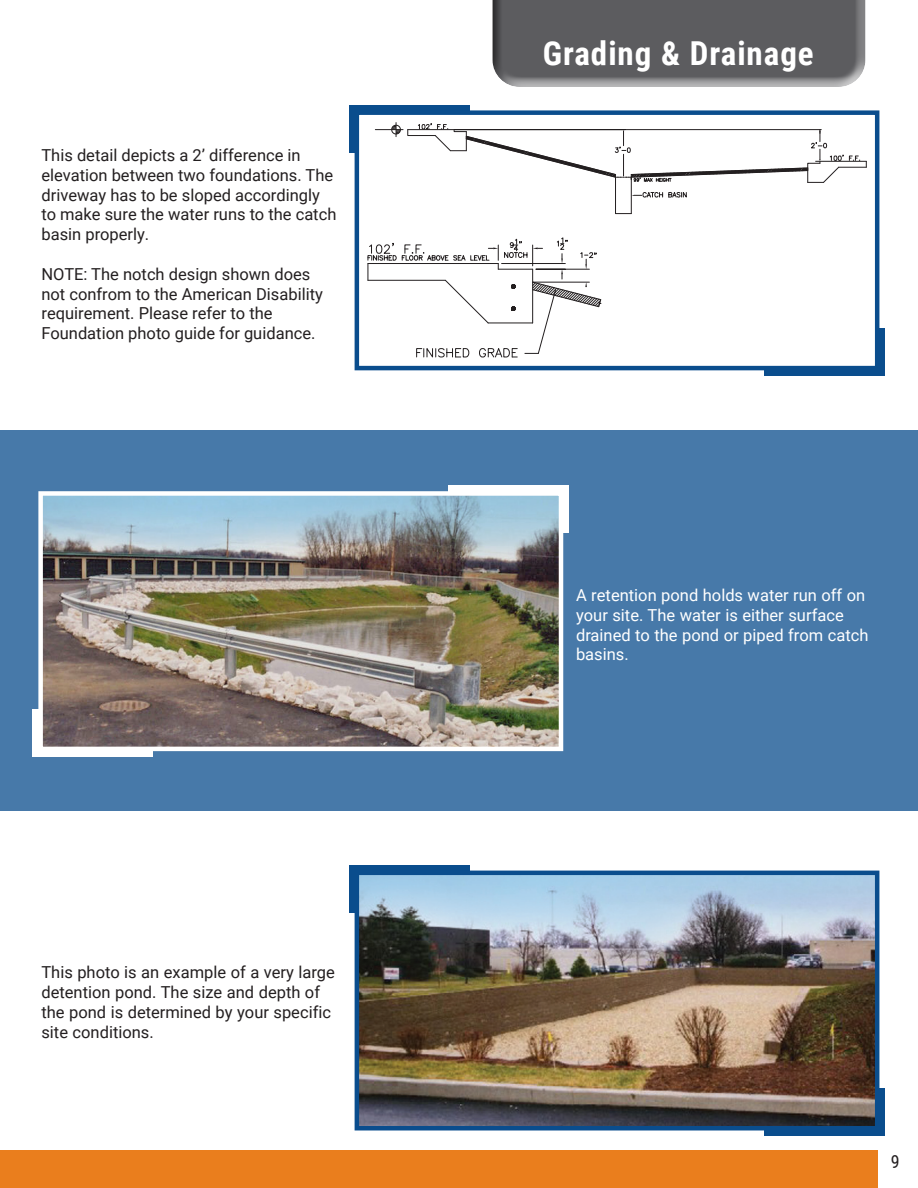
<style>
.page{position:relative;width:918px;height:1188px;background:#fff}
.page>*{position:absolute;margin:0;border:0;box-sizing:border-box;transform-origin:0 0}
.t1{font:700 33px "Roboto Condensed";letter-spacing:.03em;color:#fff}
.t2{font:18px "Roboto Condensed";color:#231f20}
.t3{font:16.5px/19.8px "Roboto";color:#231f20}
.t4{font:16.5px/19.8px "Roboto";color:#fff}
</style>
<div class="page">
<div style="left:0;top:431px;width:918px;height:380px;background:#4779a9"></div>
<div style="left:32px;top:709px;width:121px;height:48px;background:#fff"></div>
<div style="left:448px;top:485px;width:121px;height:48px;background:#fff"></div>
<img style="left:43px;top:496px;width:515px;height:250px">
<div style="left:38px;top:491px;width:525px;height:260px;border:4px solid #fff"></div>
<div style="left:490px;top:0;width:376px;height:90px;background:#fff;opacity:.75"></div>
<div style="left:490px;top:0;width:376px;height:79px;background:#231f20;opacity:.75"></div>
<div style="left:0;top:1151px;width:878px;height:37px;background:#ea7e1d"></div>
<div style="left:349px;top:865px;width:121px;height:48px;background:#0a4d8d"></div>
<div style="left:764px;top:1088px;width:121px;height:48px;background:#0a4d8d"></div>
<img style="left:360px;top:876px;width:514px;height:249px">
<div style="left:355px;top:871px;width:524px;height:259px;border:4px solid #0a4d8d"></div>
<div style="left:349px;top:105px;width:121px;height:48px;background:#0a4d8d"></div>
<div style="left:764px;top:328px;width:121px;height:48px;background:#0a4d8d"></div>
<div style="left:357px;top:113px;width:520px;height:255px;background:#fff"></div>
<svg style="left:367px;top:237px;width:235px;height:121px"></svg>
<hr style="left:615px;top:177px;width:1px;height:37px;background:#231f20">
<hr style="left:631px;top:177px;width:1px;height:37px;background:#231f20">
<svg style="left:616px;top:213px;width:15px;height:1px"></svg>
<svg style="left:631px;top:190px;width:56px;height:10px"></svg>
<svg style="left:375px;top:123px;width:492px;height:60px"></svg>
<div style="left:355px;top:110px;width:524px;height:260px;border:4px solid #0a4d8d"></div>
<p class="t3" style="left:41px;top:145px;width:296px">This detail depicts a 2’ difference in elevation between two foundations. The driveway has to be sloped accordingly to make sure the water runs to the catch basin properly.</p>
<p class="t3" style="left:41px;top:263px;width:283px">NOTE: The notch design shown does not confrom to the American Disability requirement. Please refer to the Foundation photo guide for guidance.</p>
<p class="t3" style="left:41px;top:962px;width:295px">This photo is an example of a very large detention pond. The size and depth of the pond is determined by your specific site conditions.</p>
<p class="t1" style="left:543px;top:31px;width:273px">Grading &amp; Drainage</p>
<p class="t4" style="left:576px;top:585px;width:294px">A retention pond holds water run off on your site. The water is either surface drained to the pond or piped from catch basins.</p>
<p class="t2" style="left:891px;top:1149px;width:10px">9</p>
</div>
